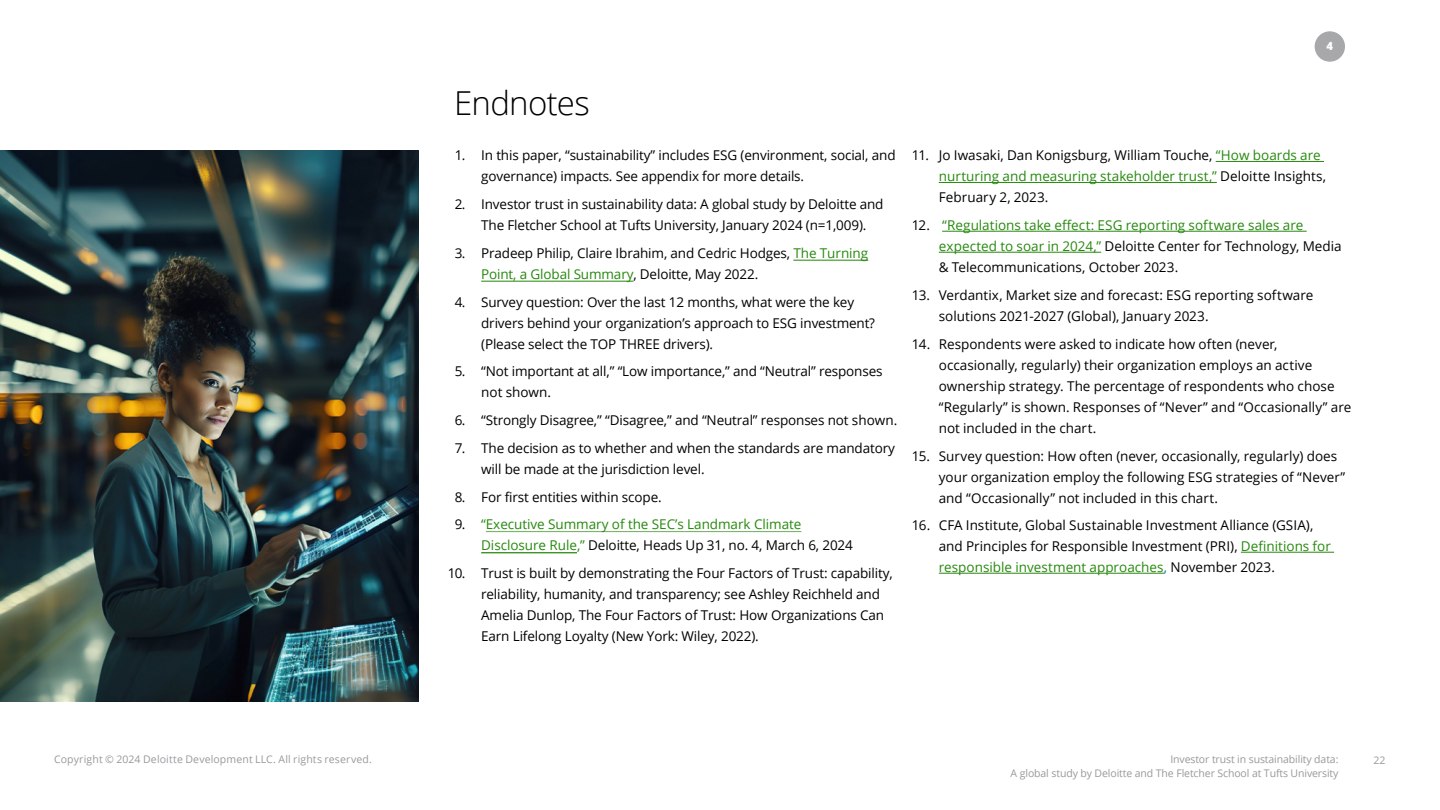
<style>
.page{position:relative;width:1440px;height:810px;background:#fff}
.page>*{position:absolute;margin:0;border:0;box-sizing:border-box;transform-origin:0 0}
.t1{font:300 33px "Open Sans";letter-spacing:-.02em;color:#000}
.t2{font:13.5px/21px "Open Sans";letter-spacing:-.005em;color:#000}
.t3{font:13.5px/21px "Open Sans";letter-spacing:-.01em;color:#000}
.t4{font:13.5px/21px "Open Sans";color:#26890d}
.t5{font:13.5px/21px "Open Sans";letter-spacing:-.005em;color:#26890d}
.t6{font:800 11.25px "Open Sans";color:#fff}
.t7{font:10.5px/14.2px "Open Sans";letter-spacing:-.01em;color:#97999b;text-align:right}
.t8{font:10.5px "Open Sans";letter-spacing:.01em;color:#97999b}
.s1{font-style:inherit}
.s2{color:#26890d}
.s3{color:#000}
.s4{color:#007cb0}
</style>
<div class="page">
<hr style="left:481px;top:552px;width:96px;height:1px;background:#26890d">
<hr style="left:486px;top:531px;width:315px;height:1px;background:#26890d">
<hr style="left:481px;top:281px;width:153px;height:1px;background:#26890d">
<hr style="left:793px;top:260px;width:75px;height:1px;background:#26890d">
<hr style="left:1216px;top:161px;width:108px;height:1px;background:#26890d">
<hr style="left:939px;top:182px;width:278px;height:1px;background:#26890d">
<hr style="left:942px;top:231px;width:365px;height:1px;background:#26890d">
<hr style="left:939px;top:252px;width:162px;height:1px;background:#26890d">
<hr style="left:1241px;top:552px;width:93px;height:1px;background:#26890d">
<hr style="left:939px;top:573px;width:225px;height:1px;background:#26890d">
<img style="left:0;top:150px;width:418px;height:552px">
<div style="left:1315px;top:31px;width:30px;height:31px;background:#a7a8aa;border-radius:50%"></div>
<p class="t8" style="left:54px;top:752px;width:319px">Copyright © 2024 Deloitte Development LLC. All rights reserved.</p>
<h1 class="t1" style="left:454px;top:81px;width:137px">Endnotes</h1>
<p class="t2" style="left:481px;top:145px;width:416px;text-indent:-26px"><span class="s1">1.</span> In this paper, “sustainability” includes ESG (environment, social, and governance) impacts. See appendix for more details.</p>
<p class="t2" style="left:481px;top:193px;width:404px;text-indent:-26px"><span class="s1">2.</span> Investor trust in sustainability data: A global study by Deloitte and<br>The Fletcher School at Tufts University, January 2024 (n=1,009).</p>
<p class="t2" style="left:481px;top:242px;width:389px;text-indent:-26px"><span class="s1">3.</span> Pradeep Philip, Claire Ibrahim, and Cedric Hodges, <span class="s2">The Turning<br>Point, a Global Summary</span>, Deloitte, May 2022.</p>
<p class="t2" style="left:481px;top:291px;width:395px;text-indent:-26px"><span class="s1">4.</span> Survey question: Over the last 12 months, what were the key drivers behind your organization’s approach to ESG investment? (Please select the TOP THREE drivers).</p>
<p class="t2" style="left:481px;top:361px;width:403px;text-indent:-26px"><span class="s1">5.</span> “Not important at all,” “Low importance,” and “Neutral” responses not shown.</p>
<p class="t2" style="left:455px;top:409px;width:444px"><span class="s1">6.</span> “Strongly Disagree,” “Disagree,” and “Neutral” responses not shown.</p>
<p class="t2" style="left:481px;top:437px;width:415px;text-indent:-26px"><span class="s1">7.</span> The decision as to whether and when the standards are mandatory will be made at the jurisdiction level.</p>
<p class="t2" style="left:455px;top:486px;width:208px"><span class="s1">8.</span> For first entities within scope.</p>
<p class="t5" style="left:481px;top:514px;width:373px;text-indent:-26px"><span class="s3">9.</span> <span class="s1">“</span>Executive Summary of the SEC’s Landmark Climate<br>Disclosure Rule,<span class="s1">”</span> <span class="s3">Deloitte, Heads Up</span> <span class="s3">31</span><span class="s3">, no. 4, March</span> <span class="s3">6</span><span class="s3">,</span> <span class="s3">2024</span></p>
<p class="t3" style="left:481px;top:562px;width:413px;text-indent:-33px">10. Trust is built by demonstrating the Four Factors of Trust: capability, reliability, humanity, and transparency; see Ashley Reichheld and Amelia Dunlop, The Four Factors of Trust: How Organizations Can Earn Lifelong Loyalty (New York: Wiley, 2022).</p>
<p class="t6" style="left:1327px;top:38px;width:8px">4</p>
<p class="t2" style="left:939px;top:145px;width:389px;text-indent:-27px">11. Jo Iwasaki, Dan Konigsburg, William Touche, <span class="s2">“How boards are nurturing and measuring stakeholder trust,”</span> Deloitte Insights,<br>February 2, 2023.</p>
<p class="t4" style="left:939px;top:214px;width:404px;text-indent:-27px"><span class="s3">12.</span> “Regulations take effect: ESG reporting software sales are expected to soar in 2024,” <span class="s3">Deloitte Center for Technology, Media &amp; Telecommunications, October 2023.</span></p>
<p class="t2" style="left:939px;top:284px;width:376px;text-indent:-27px">13. Verdantix, Market size and forecast: ESG reporting software solutions 2021-2027 (Global), January 2023.</p>
<p class="t2" style="left:939px;top:333px;width:414px;text-indent:-27px">14. Respondents were asked to indicate how often (never, occasionally, regularly) their organization employs an active ownership strategy. The percentage of respondents who chose “Regularly” is shown. Responses of “Never” and “Occasionally” are not included in the chart.</p>
<p class="t2" style="left:939px;top:445px;width:408px;text-indent:-27px">15. Survey question: How often (never, occasionally, regularly) does your organization employ the following ESG strategies of “Never” and “Occasionally” not included in this chart.</p>
<p class="t2" style="left:939px;top:515px;width:394px;text-indent:-27px">16. CFA Institute, Global Sustainable Investment Alliance (GSIA), and Principles for Responsible Investment (PRI), <span class="s2">Definitions for responsible investment approaches</span><span class="s4">,</span> November 2023.</p>
<p class="t7" style="left:1011px;top:751px;width:329px">Investor trust in sustainability data:<br>A global study by Deloitte and The Fletcher School at Tufts University</p>
<p class="t7" style="left:1374px;top:753px;width:13px">22</p>
</div>
